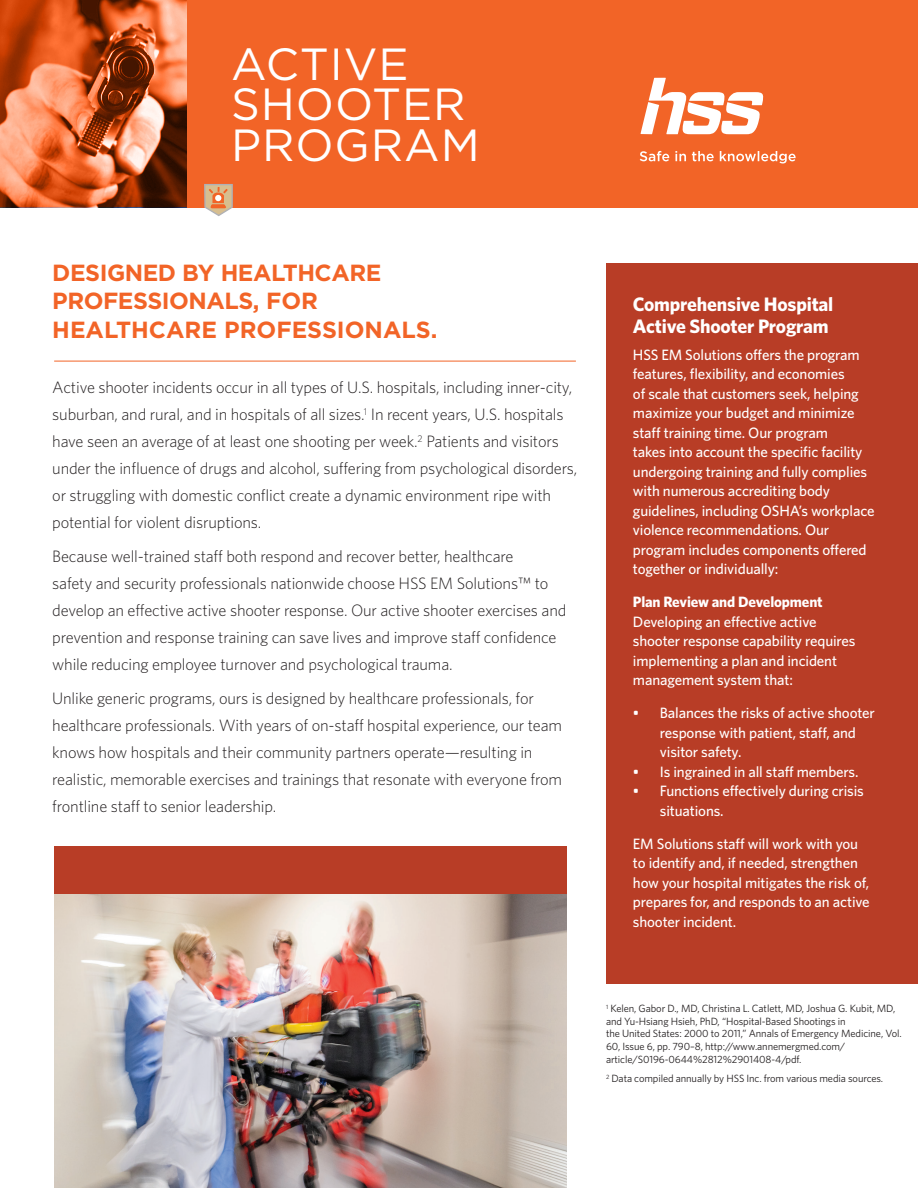
<style>
.page{position:relative;width:918px;height:1188px;background:#fff}
.page>*{position:absolute;margin:0;border:0;box-sizing:border-box;transform-origin:0 0}
.Paragraph_Style_1{font:45px "Gotham HTF";letter-spacing:.02em;color:#fff}
._6_Reasons-Body_Text{font:700 23.25px/28.5px "Gotham HTF";letter-spacing:-.02em;color:#f26427}
._6_Reasons-Body_Text-2{font:700 19.5px/22.5px "Whitney HTF";letter-spacing:-.01em;color:#fff}
._6_Reasons-Body_Text-3{font:300 16.5px/27px "Whitney HTF";letter-spacing:-.01em;color:#231f20}
._6_Reasons-Body_Text-4{font:500 15px/19.5px "Whitney HTF";letter-spacing:-.01em;color:#fff}
.t1{font:10.5px/12.6px "Whitney HTF";letter-spacing:-.01em;color:#231f20}
.s1{font-weight:700}
</style>
<div class="page">
<div style="left:606px;top:264px;width:312px;height:720px;background:#b83d26"></div>
<div style="left:0;top:0;width:918px;height:207px;background:#f26427"></div>
<svg style="left:203px;top:184px;width:31px;height:32px"></svg>
<svg style="left:641px;top:78px;width:123px;height:56px"></svg>
<svg style="left:640px;top:151px;width:156px;height:12px"></svg>
<svg style="left:0;top:0;width:187px;height:207px;background:#c56338"></svg>
<div style="left:54px;top:847px;width:513px;height:341px;background:#b83d26"></div>
<img style="left:54px;top:895px;width:513px;height:293px">
<hr style="left:54px;top:361px;width:522px;height:1px;background:#f26427">
<p class="Paragraph_Style_1" style="left:231px;top:39px;width:179px">ACTIVE</p>
<p class="Paragraph_Style_1" style="left:231px;top:80px;width:236px">SHOOTER</p>
<p class="Paragraph_Style_1" style="left:231px;top:120px;width:250px">PROGRAM</p>
<p class="_6_Reasons-Body_Text" style="left:52px;top:258px;width:387px">DESIGNED BY HEALTHCARE<br>PROFESSIONALS, FOR<br>HEALTHCARE PROFESSIONALS.</p>
<p class="_6_Reasons-Body_Text-3" style="left:52px;top:374px;width:527px">Active shooter incidents occur in all types of U.S. hospitals, including inner-city, suburban, and rural, and in hospitals of all sizes.<sup>1</sup> In recent years, U.S. hospitals have seen an average of at least one shooting per week.<sup>2</sup> Patients and visitors under the influence of drugs and alcohol, suffering from psychological disorders, or struggling with domestic conflict create a dynamic environment ripe with potential for violent disruptions.</p>
<p class="_6_Reasons-Body_Text-3" style="left:52px;top:542px;width:516px">Because well-trained staff both respond and recover better, healthcare<br>safety and security professionals nationwide choose HSS EM Solutions™ to develop an effective active shooter response. Our active shooter exercises and prevention and response training can save lives and improve staff confidence while reducing employee turnover and psychological trauma.</p>
<p class="_6_Reasons-Body_Text-3" style="left:52px;top:684px;width:511px">Unlike generic programs, ours is designed by healthcare professionals, for healthcare professionals. With years of on-staff hospital experience, our team knows how hospitals and their community partners operate—resulting in realistic, memorable exercises and trainings that resonate with everyone from frontline staff to senior leadership.</p>
<p class="_6_Reasons-Body_Text-2" style="left:633px;top:292px;width:202px">Comprehensive Hospital<br>Active Shooter Program</p>
<p class="_6_Reasons-Body_Text-4" style="left:633px;top:344px;width:243px">HSS EM Solutions offers the program features, flexibility, and economies<br>of scale that customers seek, helping maximize your budget and minimize staff training time. Our program<br>takes into account the specific facility undergoing training and fully complies with numerous accrediting body guidelines, including OSHA’s workplace violence recommendations. Our program includes components offered together or individually:</p>
<p class="_6_Reasons-Body_Text-4" style="left:633px;top:592px;width:224px"><span class="s1">Plan Review and Development<br></span>Developing an effective active shooter response capability requires implementing a plan and incident management system that:</p>
<p class="_6_Reasons-Body_Text-4" style="left:660px;top:703px;width:217px;text-indent:-27px">• Balances the risks of active shooter response with patient, staff, and visitor safety.</p>
<p class="_6_Reasons-Body_Text-4" style="left:633px;top:761px;width:227px">• Is ingrained in all staff members.</p>
<p class="_6_Reasons-Body_Text-4" style="left:660px;top:781px;width:205px;text-indent:-27px">• Functions effectively during crisis situations.</p>
<p class="_6_Reasons-Body_Text-4" style="left:633px;top:833px;width:238px">EM Solutions staff will work with you to identify and, if needed, strengthen how your hospital mitigates the risk of, prepares for, and responds to an active shooter incident.</p>
<p class="t1" style="left:606px;top:1002px;width:297px"><sup>1</sup> Kelen, Gabor D., MD, Christina L. Catlett, MD, Joshua G. Kubit, MD, and Yu-Hsiang Hsieh, PhD, “Hospital-Based Shootings in<br>the United States: 2000 to 2011,” Annals of Emergency Medicine, Vol.<br>60, Issue 6, pp. 790–8, http://www.annemergmed.com/ article/S0196-0644%2812%2901408-4/pdf.</p>
<p class="t1" style="left:606px;top:1072px;width:279px"><sup>2</sup> Data compiled annually by HSS Inc. from various media sources.</p>
</div>
